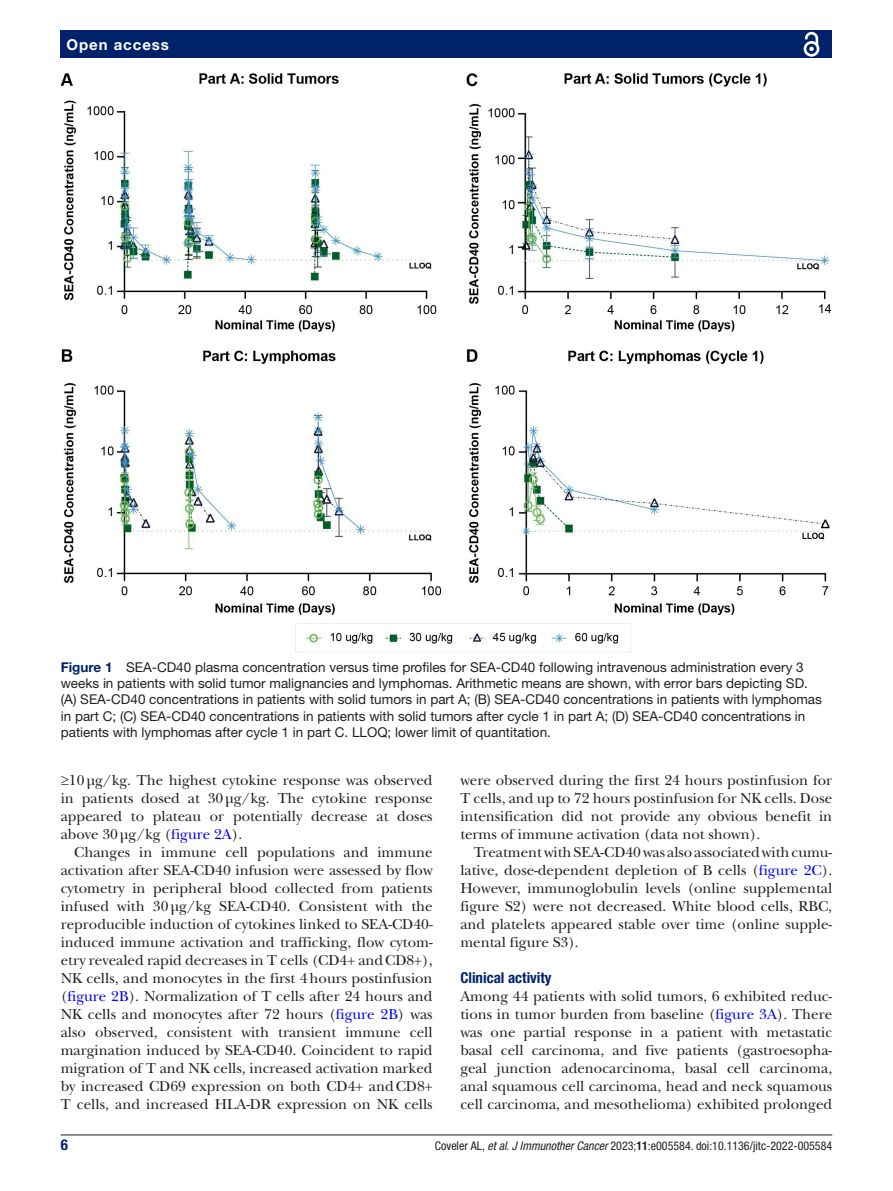
<style>
.page{position:relative;width:893px;height:1191px;background:#fff}
.page>*{position:absolute;margin:0;border:0;box-sizing:border-box;transform-origin:0 0}
.t1{font:15px/18px "New Baskerville";color:#231f20;text-align:justify}
.t2{font:700 condensed 15px "Helvetica Neue LT Std";color:#00226b}
.t3{font:700 15px "Helvetica Neue LT Std";letter-spacing:.065em;color:#fff}
.t4{font:13.5px/16.2px "Helvetica Neue LT Std";color:#231f20}
.t5{font:condensed 12px "Helvetica Neue LT Std";color:#231f20}
.s1{font-weight:700;color:#00226b}
.s2{color:#00f}
.s3{font-style:italic}
.s4{font-weight:700}
</style>
<div class="page">
<hr style="left:61px;top:1134px;width:771px;height:1px;background:#231f20">
<div style="left:61px;top:31px;width:771px;height:27px;background:#00226b"></div>
<svg style="left:803px;top:31px;width:17px;height:26px"></svg>
<img style="left:61px;top:73px;width:771px;height:580px">
<p class="t3" style="left:66px;top:35px;width:104px">Open access</p>
<p class="t4" style="left:61px;top:659px;width:763px"><span class="s1">Figure 1</span> SEA-CD40 plasma concentration versus time profiles for SEA-CD40 following intravenous administration every 3 weeks in patients with solid tumor malignancies and lymphomas. Arithmetic means are shown, with error bars depicting SD. (A) SEA-CD40 concentrations in patients with solid tumors in part A; (B) SEA-CD40 concentrations in patients with lymphomas in part C; (C) SEA-CD40 concentrations in patients with solid tumors after cycle 1 in part A; (D) SEA-CD40 concentrations in patients with lymphomas after cycle 1 in part C. LLOQ; lower limit of quantitation.</p>
<p class="t1" style="left:61px;top:771px;width:373px">≥10µg/kg. The highest cytokine response was observed in patients dosed at 30µg/kg. The cytokine response appeared to plateau or potentially decrease at doses above 30µg/kg (<span class="s2">figure 2A</span>).</p>
<p class="t1" style="left:61px;top:843px;width:373px;text-indent:14px">Changes in immune cell populations and immune activation after SEA-CD40 infusion were assessed by flow cytometry in peripheral blood collected from patients infused with 30µg/kg SEA-CD40. Consistent with the reproducible induction of cytokines linked to SEA-CD40- induced immune activation and trafficking, flow cytom&shy;etry revealed rapid decreases in T cells (CD4+ andCD8+), NK cells, and monocytes in the first 4hours postinfusion (<span class="s2">figure 2B</span>). Normalization of T cells after 24 hours and NK cells and monocytes after 72 hours (<span class="s2">figure 2B</span>) was also observed, consistent with transient immune cell margination induced by SEA-CD40. Coincident to rapid migration of T and NK cells, increased activation marked by increased CD69 expression on both CD4+ andCD8+ T cells, and increased HLA-DR expression on NK cells</p>
<p class="t1" style="left:460px;top:771px;width:373px">were observed during the first 24 hours postinfusion for T cells, and up to 72 hours postinfusion for NK cells. Dose intensification did not provide any obvious benefit in terms of immune activation (data not shown).</p>
<p class="t1" style="left:460px;top:843px;width:373px;text-indent:14px">Treatment with SEA-CD40 was also associated with cumu&shy;lative, dose-dependent depletion of B cells (<span class="s2">figure 2C</span>).<br>However, immunoglobulin levels (online supplemental figure S2) were not decreased. White blood cells, RBC, and platelets appeared stable over time (online supple&shy;mental figure S3).</p>
<p class="t2" style="left:460px;top:969px;width:93px">Clinical activity</p>
<p class="t1" style="left:460px;top:987px;width:373px">Among 44 patients with solid tumors, 6 exhibited reduc&shy;tions in tumor burden from baseline (<span class="s2">figure 3A</span>). There was one partial response in a patient with metastatic basal cell carcinoma, and five patients (gastroesopha&shy;geal junction adenocarcinoma, basal cell carcinoma, anal squamous cell carcinoma, head and neck squamous cell carcinoma, and mesothelioma) exhibited prolonged</p>
<p class="t2" style="left:61px;top:1135px;width:9px">6</p>
<p class="t5" style="left:435px;top:1138px;width:399px">Coveler AL, <span class="s3">et al</span>. <span class="s3">J Immunother Cancer</span> 2023;<span class="s4">11</span>:e005584. doi:10.1136/jitc-2022-005584</p>
</div>
